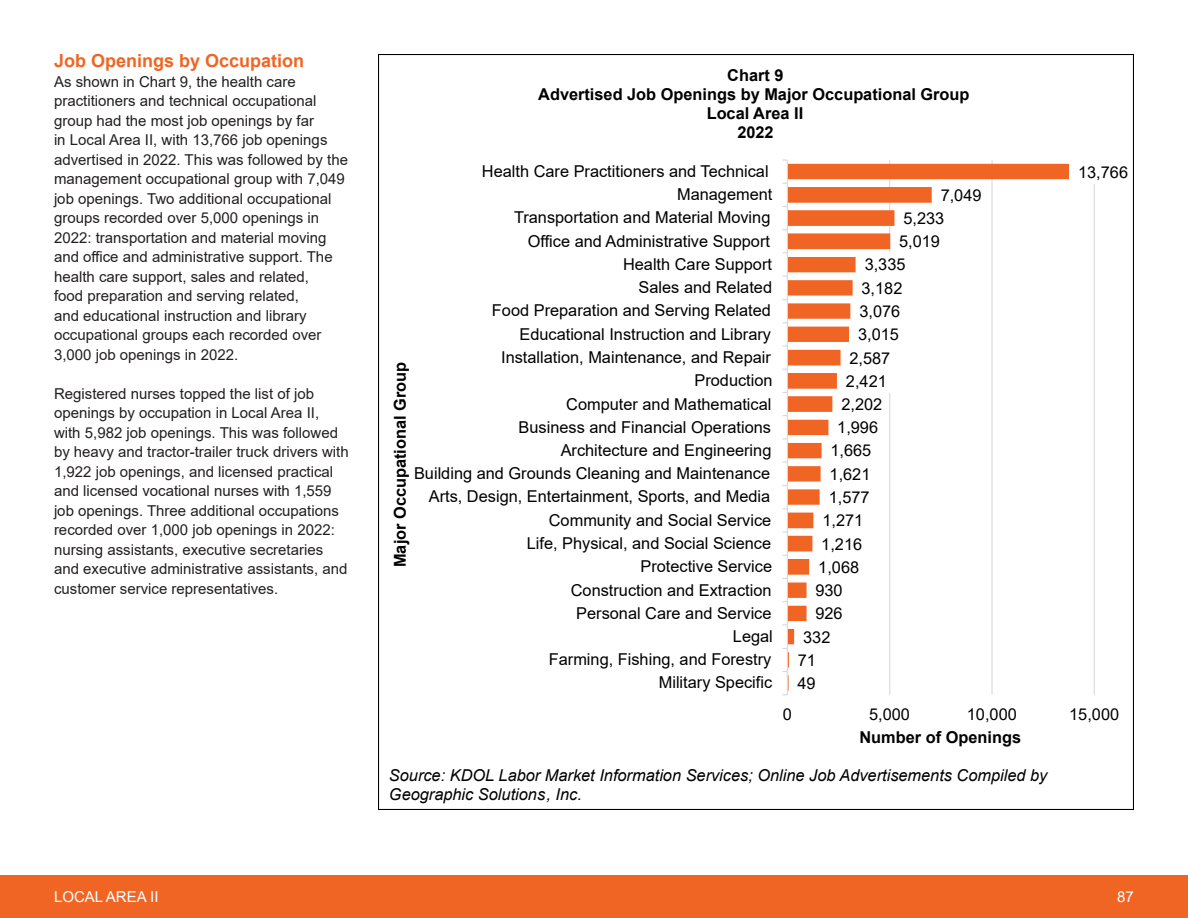
<style>
.page{position:relative;width:1188px;height:918px;background:#fff}
.page>*{position:absolute;margin:0;border:0;box-sizing:border-box;transform-origin:0 0}
._5__Sub-heading{font:700 18px "Arial";color:#f06523}
.t1{font:16.35px "Arial";color:#000}
.t2{font:700 16.35px/18.9px "Arial";color:#000;text-align:center}
.t3{font:italic 16.35px/18.9px "Arial";color:#000}
.t4{font:15px/19.5px "Arial";color:#231f20}
.t5{font:15px "Arial";color:#fff}
</style>
<div class="page">
<div style="left:0;top:876px;width:1188px;height:42px;background:#f06523"></div>
<hr style="left:889px;top:160px;width:1px;height:535px;background:#d9d9d9">
<hr style="left:991px;top:160px;width:2px;height:535px;background:#d9d9d9">
<hr style="left:1094px;top:160px;width:1px;height:535px;background:#d9d9d9">
<svg style="left:788px;top:164px;width:281px;height:527px"></svg>
<hr style="left:787px;top:160px;width:1px;height:535px;background:#d9d9d9">
<div style="left:793px;top:671px;width:27px;height:24px;background:#fff"></div>
<div style="left:793px;top:648px;width:28px;height:24px;background:#fff"></div>
<div style="left:799px;top:625px;width:36px;height:23px;background:#fff"></div>
<div style="left:811px;top:602px;width:36px;height:23px;background:#fff"></div>
<div style="left:811px;top:578px;width:36px;height:24px;background:#fff"></div>
<div style="left:814px;top:555px;width:50px;height:24px;background:#fff"></div>
<div style="left:817px;top:532px;width:50px;height:23px;background:#fff"></div>
<div style="left:818px;top:509px;width:50px;height:23px;background:#fff"></div>
<div style="left:824px;top:485px;width:50px;height:24px;background:#fff"></div>
<div style="left:825px;top:462px;width:50px;height:23px;background:#fff"></div>
<div style="left:826px;top:439px;width:50px;height:23px;background:#fff"></div>
<div style="left:833px;top:415px;width:50px;height:24px;background:#fff"></div>
<div style="left:837px;top:392px;width:50px;height:24px;background:#fff"></div>
<div style="left:841px;top:369px;width:51px;height:24px;background:#fff"></div>
<div style="left:845px;top:346px;width:50px;height:23px;background:#fff"></div>
<div style="left:854px;top:323px;width:50px;height:23px;background:#fff"></div>
<div style="left:855px;top:299px;width:50px;height:24px;background:#fff"></div>
<div style="left:857px;top:276px;width:50px;height:23px;background:#fff"></div>
<div style="left:860px;top:253px;width:50px;height:23px;background:#fff"></div>
<div style="left:895px;top:230px;width:50px;height:23px;background:#fff"></div>
<div style="left:899px;top:206px;width:50px;height:24px;background:#fff"></div>
<div style="left:936px;top:183px;width:51px;height:24px;background:#fff"></div>
<div style="left:1074px;top:160px;width:59px;height:23px;background:#fff"></div>
<p class="_5__Sub-heading" style="left:54px;top:48px;width:252px">Job Openings by Occupation</p>
<p class="t4" style="left:54px;top:71px;width:296px">As shown in Chart 9, the health care practitioners and technical occupational group had the most job openings by far<br>in Local Area II, with 13,766 job openings advertised in 2022. This was followed by the management occupational group with 7,049 job openings. Two additional occupational groups recorded over 5,000 openings in 2022: transportation and material moving and office and administrative support. The health care support, sales and related,<br>food preparation and serving related,<br>and educational instruction and library occupational groups each recorded over 3,000 job openings in 2022.</p>
<p class="t4" style="left:54px;top:383px;width:296px">Registered nurses topped the list of job openings by occupation in Local Area II, with 5,982 job openings. This was followed by heavy and tractor-trailer truck drivers with 1,922 job openings, and licensed practical and licensed vocational nurses with 1,559 job openings. Three additional occupations recorded over 1,000 job openings in 2022: nursing assistants, executive secretaries and executive administrative assistants, and customer service representatives.</p>
<p class="t2" style="left:538px;top:66px;width:433px">Chart 9<br>Advertised Job Openings by Major Occupational Group<br>Local Area II<br>2022</p>
<p class="t1" style="left:482px;top:160px;width:288px">Health Care Practitioners and Technical</p>
<p class="t1" style="left:677px;top:183px;width:97px">Management</p>
<p class="t1" style="left:941px;top:184px;width:42px">7,049</p>
<p class="t1" style="left:514px;top:206px;width:258px">Transportation and Material Moving</p>
<p class="t1" style="left:904px;top:207px;width:42px">5,233</p>
<p class="t1" style="left:528px;top:230px;width:244px">Office and Administrative Support</p>
<p class="t1" style="left:899px;top:230px;width:42px">5,019</p>
<p class="t1" style="left:623px;top:253px;width:150px">Health Care Support</p>
<p class="t1" style="left:865px;top:253px;width:42px">3,335</p>
<p class="t1" style="left:639px;top:276px;width:135px">Sales and Related</p>
<p class="t1" style="left:862px;top:277px;width:42px">3,182</p>
<p class="t1" style="left:492px;top:299px;width:280px">Food Preparation and Serving Related</p>
<p class="t1" style="left:859px;top:300px;width:42px">3,076</p>
<p class="t1" style="left:519px;top:323px;width:253px">Educational Instruction and Library</p>
<p class="t1" style="left:858px;top:323px;width:42px">3,015</p>
<p class="t1" style="left:501px;top:346px;width:271px">Installation, Maintenance, and Repair</p>
<p class="t2" style="left:391px;top:567px;width:207px;rotate:-90deg">Major Occupational Group</p>
<p class="t1" style="left:694px;top:369px;width:80px">Production</p>
<p class="t1" style="left:566px;top:393px;width:207px">Computer and Mathematical</p>
<p class="t1" style="left:519px;top:416px;width:254px">Business and Financial Operations</p>
<p class="t1" style="left:561px;top:439px;width:212px">Architecture and Engineering</p>
<p class="t1" style="left:414px;top:462px;width:358px">Building and Grounds Cleaning and Maintenance</p>
<p class="t1" style="left:429px;top:485px;width:343px">Arts, Design, Entertainment, Sports, and Media</p>
<p class="t1" style="left:549px;top:509px;width:224px">Community and Social Service</p>
<p class="t1" style="left:527px;top:532px;width:246px">Life, Physical, and Social Science</p>
<p class="t1" style="left:640px;top:555px;width:133px">Protective Service</p>
<p class="t1" style="left:849px;top:347px;width:42px">2,587</p>
<p class="t1" style="left:846px;top:370px;width:42px">2,421</p>
<p class="t1" style="left:842px;top:393px;width:42px">2,202</p>
<p class="t1" style="left:837px;top:416px;width:42px">1,996</p>
<p class="t1" style="left:831px;top:439px;width:42px">1,665</p>
<p class="t1" style="left:830px;top:463px;width:42px">1,621</p>
<p class="t1" style="left:829px;top:486px;width:42px">1,577</p>
<p class="t1" style="left:822px;top:509px;width:42px">1,271</p>
<p class="t1" style="left:821px;top:532px;width:42px">1,216</p>
<p class="t1" style="left:818px;top:556px;width:42px">1,068</p>
<p class="t1" style="left:571px;top:579px;width:202px">Construction and Extraction</p>
<p class="t1" style="left:815px;top:579px;width:29px">930</p>
<p class="t1" style="left:576px;top:602px;width:197px">Personal Care and Service</p>
<p class="t1" style="left:815px;top:602px;width:29px">926</p>
<p class="t1" style="left:733px;top:625px;width:41px">Legal</p>
<p class="t1" style="left:803px;top:626px;width:29px">332</p>
<p class="t1" style="left:549px;top:648px;width:224px">Farming, Fishing, and Forestry</p>
<p class="t1" style="left:798px;top:649px;width:20px">71</p>
<p class="t1" style="left:659px;top:671px;width:115px">Military Specific</p>
<p class="t1" style="left:797px;top:672px;width:20px">49</p>
<p class="t1" style="left:1078px;top:161px;width:51px">13,766</p>
<p class="t1" style="left:783px;top:703px;width:11px">0</p>
<p class="t1" style="left:869px;top:703px;width:42px">5,000</p>
<p class="t1" style="left:967px;top:703px;width:51px">10,000</p>
<p class="t1" style="left:1069px;top:703px;width:51px">15,000</p>
<p class="t2" style="left:859px;top:728px;width:163px">Number of Openings</p>
<p class="t3" style="left:389px;top:766px;width:660px">Source: KDOL Labor Market Information Services; Online Job Advertisements Compiled by<br>Geographic Solutions, Inc.</p>
<p class="t5" style="left:54px;top:887px;width:106px">LOCAL AREA II</p>
<p class="t5" style="left:1117px;top:887px;width:18px">87</p>
</div>
